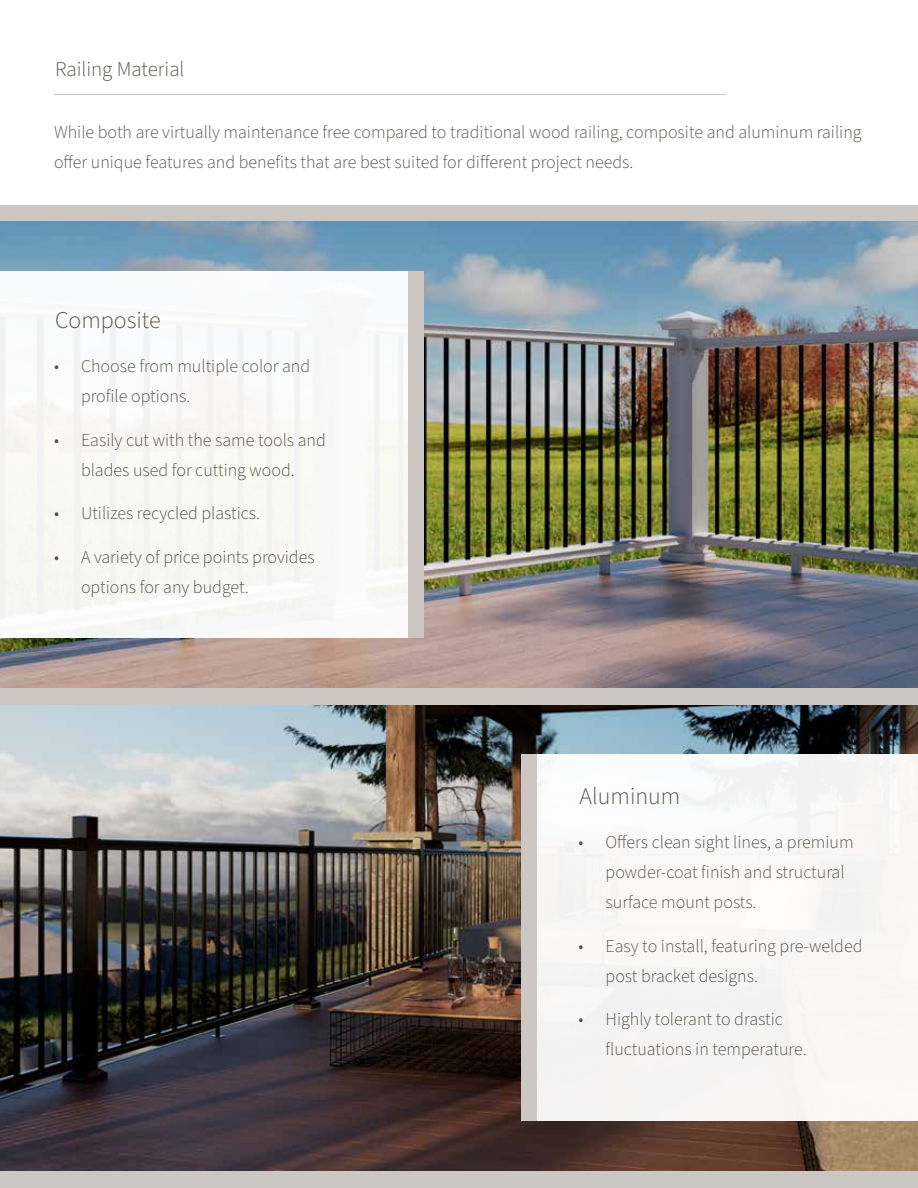
<style>
.page{position:relative;width:918px;height:1188px;background:#fff}
.page>*{position:absolute;margin:0;border:0;box-sizing:border-box;transform-origin:0 0}
.t1{font:300 24px "Source Sans Pro";color:#525047}
.t2{font:300 21px "Source Sans Pro";color:#525047}
.t3{font:300 18px/30px "Source Sans Pro";color:#525047}
</style>
<div class="page">
<img style="left:0;top:221px;width:918px;height:467px">
<img style="left:0;top:704px;width:918px;height:468px">
<div style="left:0;top:271px;width:415px;height:367px;background:#f7f7f4"></div>
<div style="left:522px;top:754px;width:396px;height:367px;background:#f8f7f6"></div>
<div style="left:0;top:688px;width:918px;height:16px;background:#ccc7c2"></div>
<div style="left:0;top:205px;width:918px;height:16px;background:#ccc7c2"></div>
<div style="left:408px;top:271px;width:16px;height:367px;background:#ccc7c2"></div>
<div style="left:522px;top:754px;width:15px;height:367px;background:#ccc7c2"></div>
<div style="left:0;top:1172px;width:918px;height:16px;background:#ccc7c2"></div>
<hr style="left:54px;top:94px;width:672px;height:1px;background:#ccc7c2">
<p class="t2" style="left:55px;top:55px;width:131px">Railing Material</p>
<p class="t3" style="left:54px;top:118px;width:809px">While both are virtually maintenance free compared to traditional wood railing, composite and aluminum railing offer unique features and benefits that are best suited for different project needs.</p>
<h1 class="t1" style="left:55px;top:304px;width:107px">Composite</h1>
<p class="t3" style="left:81px;top:352px;width:231px;text-indent:-27px">• Choose from multiple color and profile options.</p>
<p class="t3" style="left:54px;top:425px;width:273px;text-align:center">• Easily cut with the same tools and blades used for cutting wood.</p>
<p class="t3" style="left:54px;top:499px;width:208px">• Utilizes recycled plastics.</p>
<p class="t3" style="left:81px;top:542px;width:235px;text-indent:-27px">• A variety of price points provides options for any budget.</p>
<h1 class="t1" style="left:580px;top:780px;width:102px">Aluminum</h1>
<p class="t3" style="left:606px;top:828px;width:250px;text-indent:-27px">• Offers clean sight lines, a premium powder-coat finish and structural surface mount posts.</p>
<p class="t3" style="left:606px;top:931px;width:258px;text-indent:-27px">• Easy to install, featuring pre-welded post bracket designs.</p>
<p class="t3" style="left:606px;top:1005px;width:203px;text-indent:-27px">• Highly tolerant to drastic fluctuations in temperature.</p>
</div>
